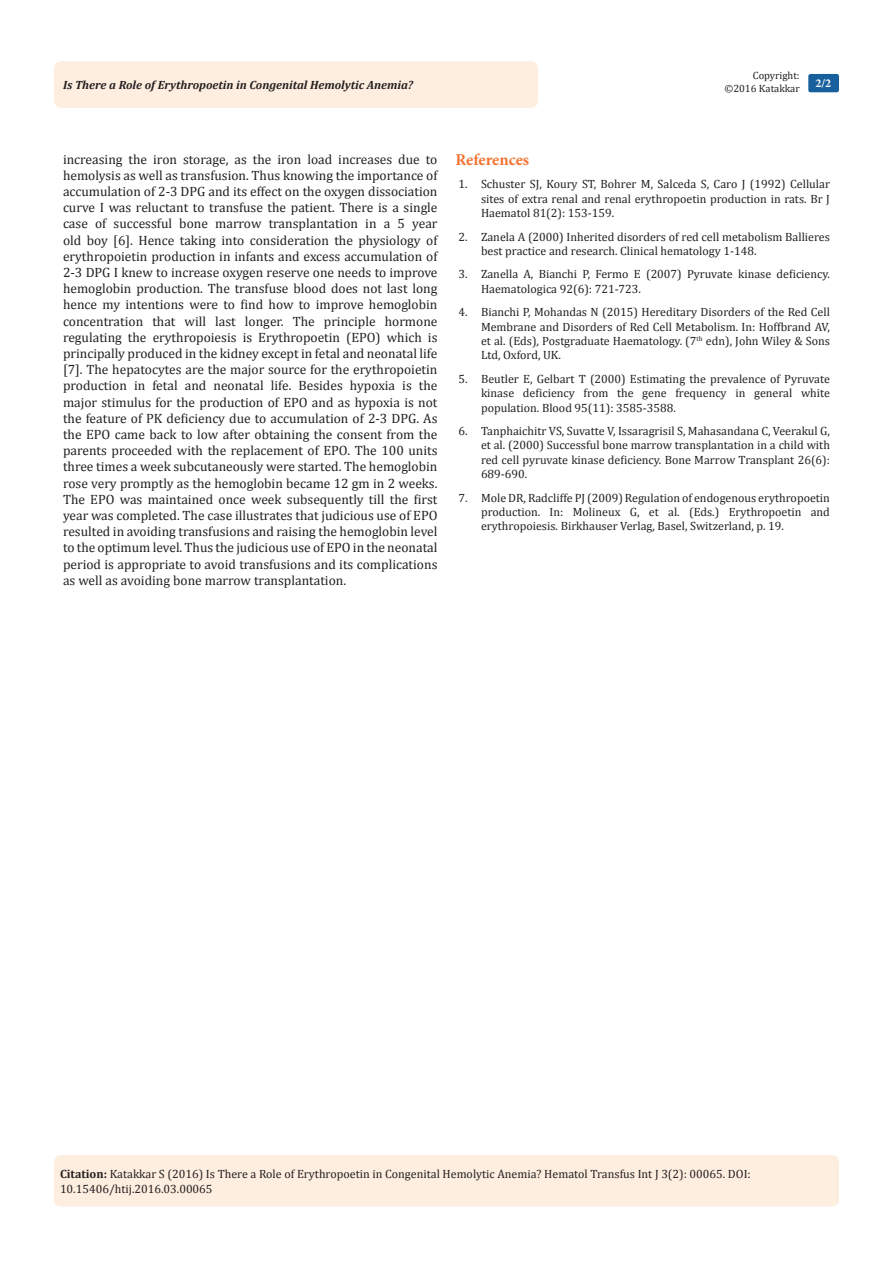
<style>
.page{position:relative;width:893px;height:1263px;background:#fff}
.page>*{position:absolute;margin:0;border:0;box-sizing:border-box;transform-origin:0 0}
.t1{font:700 16.5px "Minion Pro";letter-spacing:-.005em;color:#f37331}
.t2{font:13.5px/16.2px "Cambria";color:#231f20;text-align:justify}
.Citation{font:12px/14.4px "Cambria";color:#231f20;text-align:justify}
.t3{font:italic 700 12px "Cambria";color:#231f20}
.t4{font:700 12px "Minion Pro";color:#fff}
.t5{font:10.5px/12.6px "Cambria";color:#231f20;text-align:right}
.s1{font-weight:700}
</style>
<div class="page">
<div style="left:54px;top:61px;width:484px;height:47px;background:#feeee0;border-radius:8px"></div>
<div style="left:808px;top:74px;width:31px;height:18px;background:#18609d;border-radius:2px"></div>
<div style="left:54px;top:1155px;width:785px;height:51px;background:#feeee0;border-radius:7px"></div>
<p class="t5" style="left:724px;top:69px;width:77px">Copyright: ©2016 Katakkar</p>
<p class="t3" style="left:63px;top:77px;width:352px">Is There a Role of Erythropoetin in Congenital Hemolytic Anemia?</p>
<p class="t4" style="left:815px;top:75px;width:17px">2/2</p>
<p class="t2" style="left:63px;top:151px;width:376px">increasing the iron storage, as the iron load increases due to hemolysis as well as transfusion. Thus knowing the importance of accumulation of 2-3 DPG and its effect on the oxygen dissociation curve I was reluctant to transfuse the patient. There is a single case of successful bone marrow transplantation in a 5 year old boy [6]. Hence taking into consideration the physiology of erythropoietin production in infants and excess accumulation of 2-3 DPG I knew to increase oxygen reserve one needs to improve hemoglobin production. The transfuse blood does not last long hence my intentions were to find how to improve hemoglobin concentration that will last longer. The principle hormone regulating the erythropoiesis is Erythropoetin (EPO) which is principally produced in the kidney except in fetal and neonatal life [7]. The hepatocytes are the major source for the erythropoietin production in fetal and neonatal life. Besides hypoxia is the major stimulus for the production of EPO and as hypoxia is not the feature of PK deficiency due to accumulation of 2-3 DPG. As the EPO came back to low after obtaining the consent from the parents proceeded with the replacement of EPO. The 100 units three times a week subcutaneously were started. The hemoglobin rose very promptly as the hemoglobin became 12 gm in 2 weeks.<br>The EPO was maintained once week subsequently till the first year was completed. The case illustrates that judicious use of EPO resulted in avoiding transfusions and raising the hemoglobin level to the optimum level. Thus the judicious use of EPO in the neonatal period is appropriate to avoid transfusions and its complications as well as avoiding bone marrow transplantation.</p>
<p class="t1" style="left:455px;top:148px;width:75px">References</p>
<p class="Citation" style="left:481px;top:177px;width:350px;text-indent:-22px">1. Schuster SJ, Koury ST, Bohrer M, Salceda S, Caro J (1992) Cellular sites of extra renal and renal erythropoetin production in rats. Br J Haematol 81(2): 153-159.</p>
<p class="Citation" style="left:481px;top:229px;width:350px;text-indent:-22px">2. Zanela A (2000) Inherited disorders of red cell metabolism Ballieres best practice and research. Clinical hematology 1-148.</p>
<p class="Citation" style="left:481px;top:267px;width:350px;text-indent:-22px">3. Zanella A, Bianchi P, Fermo E (2007) Pyruvate kinase deficiency.<br>Haematologica 92(6): 721-723.</p>
<p class="Citation" style="left:481px;top:305px;width:350px;text-indent:-22px">4. Bianchi P, Mohandas N (2015) Hereditary Disorders of the Red Cell Membrane and Disorders of Red Cell Metabolism. In: Hoffbrand AV, et al. (Eds), Postgraduate Haematology. (7<sup>th</sup> edn), John Wiley &amp; Sons Ltd, Oxford, UK.</p>
<p class="Citation" style="left:481px;top:371px;width:350px;text-indent:-22px">5. Beutler E, Gelbart T (2000) Estimating the prevalence of Pyruvate kinase deficiency from the gene frequency in general white population. Blood 95(11): 3585-3588.</p>
<p class="Citation" style="left:481px;top:424px;width:350px;text-indent:-22px">6. Tanphaichitr VS, Suvatte V, Issaragrisil S, Mahasandana C, Veerakul G, et al. (2000) Successful bone marrow transplantation in a child with red cell pyruvate kinase deficiency. Bone Marrow Transplant 26(6):<br>689-690.</p>
<p class="Citation" style="left:481px;top:490px;width:350px;text-indent:-22px">7. Mole DR, Radcliffe PJ (2009) Regulation of endogenous erythropoetin production. In: Molineux G, et al. (Eds.) Erythropoetin and erythropoiesis. Birkhauser Verlag, Basel, Switzerland, p. 19.</p>
<p class="Citation" style="left:60px;top:1167px;width:692px"><span class="s1">Citation:</span> Katakkar S (2016) Is There a Role of Erythropoetin in Congenital Hemolytic Anemia? Hematol Transfus Int J 3(2): 00065. DOI:</p>
<p class="Citation" style="left:60px;top:1181px;width:154px">10.15406/htij.2016.03.00065</p>
</div>
